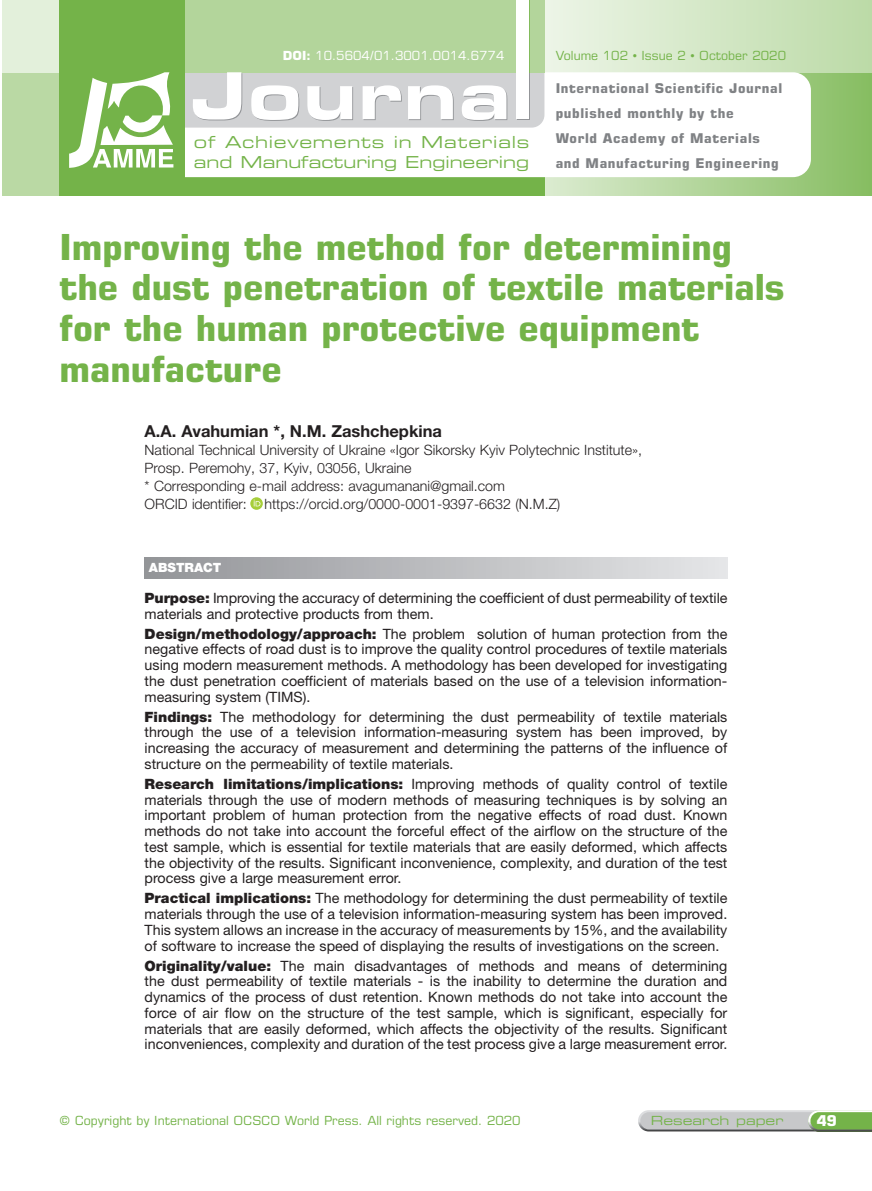
<style>
.page{position:relative;width:872px;height:1191px;background:#fff}
.page>*{position:absolute;margin:0;border:0;box-sizing:border-box;transform-origin:0 0}
.tytuł_artykułu{font:700 36px/40.5px "Eurostile LT Pro";color:#74b349}
.t1{font:16.5px/19.8px "Eurostile LT Pro Ex 2";color:#74b349}
.autorzy{font:700 16.5px "Helvetica Neue LT Pro";color:#231f20}
.tekst_abstraktu{font:14.25px/15.8px "Helvetica Neue LT Pro";color:#231f20;text-align:justify}
.uczelnia{font:300 14.25px/18px "Helvetica Neue LT Pro";color:#231f20}
.t2{font:700 14.1px "Eurostile LT Pro";color:#fff}
.t3{font:700 13.5px/24.8px "Eurostile LT Pro";letter-spacing:.045em;color:#808285}
.t4{font:900 12.75px "Helvetica Neue LT Pro";color:#fff}
.t5{font:12.6px "Eurostile LT Pro";color:#74b349}
.t6{font:12.6px "Eurostile LT Pro";color:#fff}
.t7{font:12.6px "Eurostile LT Pro Ex 2";color:#74b349}
.s1{font-weight:700}
.s2{font-weight:900}
</style>
<div class="page">
<svg style="left:638px;top:1110px;width:234px;height:21px;background:#b0bea9"></svg>
<div style="left:514px;top:0;width:358px;height:196px;background:linear-gradient(to right,#e0eed7,#89be64)"></div>
<div style="left:514px;top:0;width:358px;height:72px;background:linear-gradient(to right,#f0f7eb,#bcdba8)"></div>
<div style="left:60px;top:0;width:484px;height:196px;background:#74b349"></div>
<div style="left:138px;top:72px;width:673px;height:105px;background:#fff;border-radius:18px"></div>
<svg style="left:185px;top:72px;width:359px;height:56px;background:#d1d3d3"></svg>
<div style="left:2px;top:0;width:58px;height:196px;background:#bad9a4"></div>
<div style="left:2px;top:0;width:58px;height:72px;background:#e3f0db"></div>
<div style="left:185px;top:0;width:359px;height:72px;background:#b3d59b"></div>
<div style="left:60px;top:0;width:125px;height:196px;background:#74b349"></div>
<svg style="left:69px;top:72px;width:104px;height:96px"></svg>
<div style="left:518px;top:72px;width:12px;height:48px;background:#939598"></div>
<svg style="left:193px;top:72px;width:49px;height:48px"></svg>
<svg style="left:251px;top:85px;width:48px;height:36px"></svg>
<svg style="left:307px;top:86px;width:46px;height:35px"></svg>
<svg style="left:362px;top:85px;width:40px;height:35px"></svg>
<svg style="left:408px;top:85px;width:46px;height:35px"></svg>
<svg style="left:462px;top:85px;width:45px;height:36px"></svg>
<div style="left:518px;top:0;width:12px;height:72px;background:#82bb5b"></div>
<div style="left:517px;top:0;width:12px;height:119px;background:#fff"></div>
<div style="left:145px;top:557px;width:582px;height:21px;background:linear-gradient(to right,#939498,#e5e6e7)"></div>
<svg style="left:250px;top:497px;width:13px;height:13px"></svg>
<svg style="left:254px;top:499px;width:6px;height:7px"></svg>
<p class="t6" style="left:283px;top:48px;width:223px"><span class="s1">DOI:</span> 10.5604/01.3001.0014.6774</p>
<p class="t5" style="left:556px;top:48px;width:232px">Volume 102 • Issue 2 • October 2020</p>
<p class="t1" style="left:194px;top:132px;width:337px">of Achievements in Materials and Manufacturing Engineering</p>
<p class="t3" style="left:555px;top:76px;width:228px">International Scientific Journal published monthly by the<br>World Academy of Materials and Manufacturing Engineering</p>
<p class="tytuł_artykułu" style="left:60px;top:226px;width:726px">Improving the method for determining the dust penetration of textile materials for the human protective equipment manufacture</p>
<p class="autorzy" style="left:145px;top:421px;width:299px">A.A. Avahumian *, N.M. Zashchepkina</p>
<p class="uczelnia" style="left:145px;top:441px;width:499px">National Technical University of Ukraine «Igor Sikorsky Kyiv Polytechnic Institute»,<br>Prosp. Peremohy, 37, Kyiv, 03056, Ukraine</p>
<p class="uczelnia" style="left:145px;top:477px;width:362px">* Corresponding e-mail address: avagumanani@gmail.com</p>
<p class="uczelnia" style="left:145px;top:495px;width:417px">ORCID identifier: https://orcid.org/0000-0001-9397-6632 (N.M.Z)</p>
<p class="t4" style="left:149px;top:560px;width:74px">ABSTRACT</p>
<p class="tekst_abstraktu" style="left:145px;top:589px;width:584px"><span class="s2">Purpose:</span> Improving the accuracy of determining the coefficient of dust permeability of textile materials and protective products from them.</p>
<p class="tekst_abstraktu" style="left:145px;top:625px;width:584px"><span class="s2">Design/methodology/approach:</span> The problem solution of human protection from the negative effects of road dust is to improve the quality control procedures of textile materials using modern measurement methods. A methodology has been developed for investigating the dust penetration coefficient of materials based on the use of a television information&shy;measuring system (TIMS).</p>
<p class="tekst_abstraktu" style="left:145px;top:708px;width:584px"><span class="s2">Findings:</span> The methodology for determining the dust permeability of textile materials through the use of a television information-measuring system has been improved, by increasing the accuracy of measurement and determining the patterns of the influence of structure on the permeability of textile materials.</p>
<p class="tekst_abstraktu" style="left:145px;top:775px;width:584px"><span class="s2">Research limitations/implications:</span> Improving methods of quality control of textile materials through the use of modern methods of measuring techniques is by solving an important problem of human protection from the negative effects of road dust. Known methods do not take into account the forceful effect of the airflow on the structure of the test sample, which is essential for textile materials that are easily deformed, which affects the objectivity of the results. Significant inconvenience, complexity, and duration of the test process give a large measurement error.</p>
<p class="tekst_abstraktu" style="left:145px;top:890px;width:584px"><span class="s2">Practical implications:</span> The methodology for determining the dust permeability of textile materials through the use of a television information-measuring system has been improved.<br>This system allows an increase in the accuracy of measurements by 15%, and the availability of software to increase the speed of displaying the results of investigations on the screen.</p>
<p class="tekst_abstraktu" style="left:145px;top:957px;width:584px"><span class="s2">Originality/value:</span> The main disadvantages of methods and means of determining the dust permeability of textile materials - is the inability to determine the duration and dynamics of the process of dust retention. Known methods do not take into account the force of air flow on the structure of the test sample, which is significant, especially for materials that are easily deformed, which affects the objectivity of the results. Significant inconveniences, complexity and duration of the test process give a large measurement error.</p>
<p class="t5" style="left:60px;top:1113px;width:462px">© Copyright by International OCSCO World Press. All rights reserved. 2020</p>
<p class="t7" style="left:651px;top:1112px;width:134px">Research paper</p>
<p class="t2" style="left:816px;top:1112px;width:20px">49</p>
</div>
